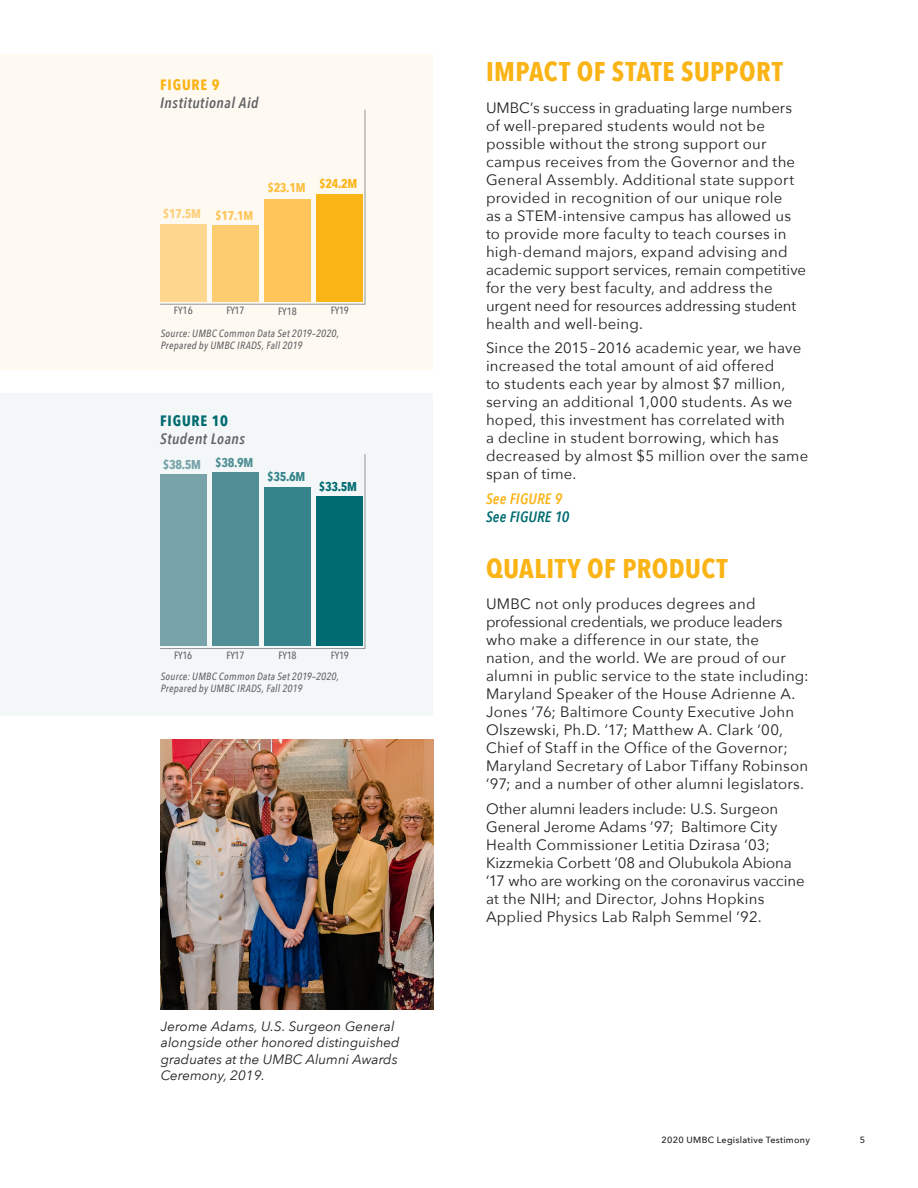
<style>
.page{position:relative;width:918px;height:1188px;background:#fff}
.page>*{position:absolute;margin:0;border:0;box-sizing:border-box;transform-origin:0 0}
.Headers{font:700 27px "Avenir Next Condensed";letter-spacing:.015em;color:#fbb416}
.body{font:15px/18px "Avenir Next";letter-spacing:.015em;color:#231f20}
.figure_description{font:italic 600 15px "Avenir Next Condensed";letter-spacing:.035em;color:#636366}
.see_figure{font:italic 600 15px/18px "Avenir Next Condensed";letter-spacing:.015em;color:#006b70}
.figure_number{font:700 15px "Avenir Next Condensed";letter-spacing:.055em;color:#006b70}
.figure_number-2{font:700 15px "Avenir Next Condensed";letter-spacing:.06em;color:#fbb416}
.photo_captions{font:italic 13.5px/16.5px "Avenir Next";color:#231f20}
.chart_big_numbers{font:700 12.75px "Avenir Next Condensed";color:#fecf7a}
.chart_big_numbers-2{font:700 12.75px "Avenir Next Condensed";color:#76a2a8}
.chart_big_numbers-3{font:700 12.75px "Avenir Next Condensed";color:#518f96}
.chart_big_numbers-4{font:700 12.75px "Avenir Next Condensed";color:#35848b}
.chart_big_numbers-5{font:700 12.75px "Avenir Next Condensed";color:#006b70}
.chart_big_numbers-6{font:700 12.75px "Avenir Next Condensed";color:#fec65a}
.chart_big_numbers-7{font:700 12.75px "Avenir Next Condensed";color:#febf40}
.chart_big_numbers-8{font:700 12.75px "Avenir Next Condensed";color:#fbb416}
.see_figure-2{font:italic 500 10.5px/12px "Avenir Next Condensed";letter-spacing:.025em;color:#636366}
.chart_xy_numbers{font:500 10.5px "Avenir Next Condensed";letter-spacing:-.03em;color:#636366}
.t1{font:500 9px "Avenir Next";letter-spacing:.03em;color:#231f20}
.s1{color:#fbb416}
</style>
<div class="page">
<div style="left:0;top:54px;width:433px;height:315px;background:#fefaf2"></div>
<div style="left:0;top:393px;width:433px;height:323px;background:#f3f7f7"></div>
<hr style="left:160px;top:304px;width:205px;height:1px;background:#939598">
<hr style="left:160px;top:648px;width:205px;height:1px;background:#939598">
<hr style="left:365px;top:110px;width:1px;height:195px;background:#939598">
<hr style="left:365px;top:454px;width:1px;height:195px;background:#939598">
<div style="left:316px;top:194px;width:47px;height:108px;background:#fbb416"></div>
<div style="left:264px;top:199px;width:47px;height:103px;background:#fec65a"></div>
<div style="left:212px;top:226px;width:47px;height:76px;background:#fecc70"></div>
<div style="left:160px;top:224px;width:46px;height:78px;background:#fed68e"></div>
<div style="left:316px;top:497px;width:46px;height:149px;background:#006b70"></div>
<div style="left:264px;top:487px;width:46px;height:159px;background:#35848b"></div>
<div style="left:212px;top:473px;width:46px;height:173px;background:#518f96"></div>
<div style="left:160px;top:474px;width:46px;height:172px;background:#76a2a8"></div>
<img style="left:161px;top:740px;width:273px;height:270px">
<p class="figure_number-2" style="left:160px;top:75px;width:61px">FIGURE 9</p>
<p class="figure_description" style="left:160px;top:93px;width:100px">Institutional Aid</p>
<p class="chart_big_numbers" style="left:163px;top:206px;width:40px">$17.5M</p>
<p class="chart_big_numbers-6" style="left:215px;top:208px;width:40px">$17.1M</p>
<p class="chart_big_numbers-7" style="left:267px;top:180px;width:40px">$23.1M</p>
<p class="chart_big_numbers-8" style="left:319px;top:176px;width:40px">$24.2M</p>
<p class="chart_xy_numbers" style="left:174px;top:304px;width:20px">FY16</p>
<p class="chart_xy_numbers" style="left:226px;top:304px;width:20px">FY17</p>
<p class="chart_xy_numbers" style="left:278px;top:305px;width:20px">FY18</p>
<p class="chart_xy_numbers" style="left:331px;top:304px;width:20px">FY19</p>
<p class="see_figure-2" style="left:161px;top:328px;width:180px">Source: UMBC Common Data Set 2019–2020,<br>Prepared by UMBC IRADS, Fall 2019</p>
<p class="figure_number" style="left:160px;top:411px;width:69px">FIGURE 10</p>
<p class="figure_description" style="left:160px;top:429px;width:86px">Student Loans</p>
<p class="chart_big_numbers-2" style="left:163px;top:456px;width:40px">$38.5M</p>
<p class="chart_big_numbers-3" style="left:215px;top:454px;width:40px">$38.9M</p>
<p class="chart_big_numbers-4" style="left:267px;top:469px;width:40px">$35.6M</p>
<p class="chart_big_numbers-5" style="left:319px;top:478px;width:40px">$33.5M</p>
<p class="chart_xy_numbers" style="left:174px;top:649px;width:20px">FY16</p>
<p class="chart_xy_numbers" style="left:226px;top:649px;width:20px">FY17</p>
<p class="chart_xy_numbers" style="left:279px;top:649px;width:20px">FY18</p>
<p class="chart_xy_numbers" style="left:331px;top:649px;width:20px">FY19</p>
<p class="see_figure-2" style="left:161px;top:670px;width:180px">Source: UMBC Common Data Set 2019–2020,<br>Prepared by UMBC IRADS, Fall 2019</p>
<p class="photo_captions" style="left:161px;top:1017px;width:240px">Jerome Adams, U.S. Surgeon General alongside other honored distinguished graduates at the UMBC Alumni Awards<br>Ceremony, 2019.</p>
<p class="Headers" style="left:486px;top:55px;width:298px">IMPACT OF STATE SUPPORT</p>
<p class="body" style="left:486px;top:98px;width:322px">UMBC’s success in graduating large numbers of well-prepared students would not be possible without the strong support our campus receives from the Governor and the General Assembly. Additional state support provided in recognition of our unique role<br>as a STEM-intensive campus has allowed us to provide more faculty to teach courses in high-demand majors, expand advising and academic support services, remain competitive for the very best faculty, and address the urgent need for resources addressing student health and well-being.</p>
<p class="body" style="left:486px;top:338px;width:324px">Since the 2015–2016 academic year, we have increased the total amount of aid offered<br>to students each year by almost $7 million, serving an additional 1,000 students. As we hoped, this investment has correlated with<br>a decline in student borrowing, which has decreased by almost $5 million over the same span of time.</p>
<p class="see_figure" style="left:486px;top:490px;width:85px"><span class="s1">See FIGURE 9<br></span>See FIGURE 10</p>
<p class="Headers" style="left:486px;top:551px;width:243px">QUALITY OF PRODUCT</p>
<p class="body" style="left:486px;top:594px;width:324px">UMBC not only produces degrees and professional credentials, we produce leaders who make a difference in our state, the nation, and the world. We are proud of our alumni in public service to the state including:<br>Maryland Speaker of the House Adrienne A.<br>Jones ’76; Baltimore County Executive John Olszewski, Ph.D. ’17; Matthew A. Clark ’00, Chief of Staff in the Office of the Governor; Maryland Secretary of Labor Tiffany Robinson ’97; and a number of other alumni legislators.</p>
<p class="body" style="left:486px;top:799px;width:320px">Other alumni leaders include: U.S. Surgeon General Jerome Adams ’97; Baltimore City Health Commissioner Letitia Dzirasa ’03; Kizzmekia Corbett ’08 and Olubukola Abiona ’17 who are working on the coronavirus vaccine at the NIH; and Director, Johns Hopkins Applied Physics Lab Ralph Semmel ’92.</p>
<p class="t1" style="left:662px;top:1132px;width:150px">2020 UMBC Legislative Testimony</p>
<p class="t1" style="left:860px;top:1132px;width:7px">5</p>
</div>
